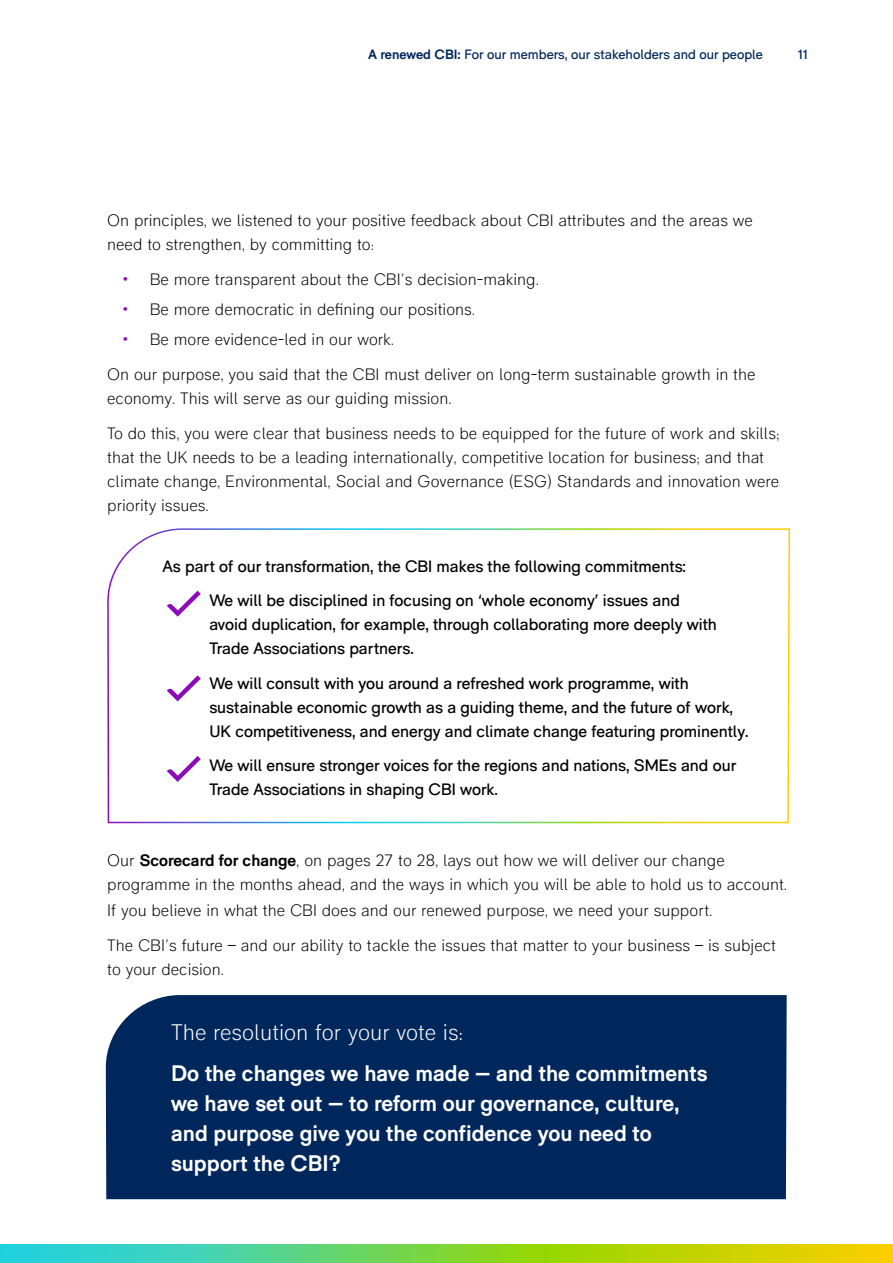
<style>
.page{position:relative;width:893px;height:1263px;background:#fff}
.page>*{position:absolute;margin:0;border:0;box-sizing:border-box;transform-origin:0 0}
.t1{font:700 22.5px/30px "RM Pro";color:#fff}
.t2{font:300 22.5px "RM Pro";color:#fff}
.t3{font:300 16.5px/24px "RM Pro";color:#000}
.t4{font:16.5px/24px "RM Pro";color:#000}
.t5{font:13.5px "RM Pro";color:#00275b}
.s1{font-weight:700}
.s2{font-weight:700;color:#8b0cba}
</style>
<div class="page">
<svg style="left:0;top:1244px;width:892px;height:18px;background:#83d351"></svg>
<div style="left:106px;top:995px;width:681px;height:204px;background:#00275b"></div>
<svg style="left:107px;top:528px;width:683px;height:296px"></svg>
<svg style="left:167px;top:591px;width:34px;height:26px"></svg>
<svg style="left:167px;top:675px;width:34px;height:26px"></svg>
<svg style="left:167px;top:756px;width:34px;height:26px"></svg>
<p class="t5" style="left:368px;top:46px;width:396px"><span class="s1">A renewed CBI:</span> For our members, our stakeholders and our people</p>
<p class="t5" style="left:798px;top:46px;width:11px">11</p>
<p class="t3" style="left:107px;top:209px;width:647px">On principles, we listened to your positive feedback about CBI attributes and the areas we need to strengthen, by committing to:</p>
<p class="t3" style="left:123px;top:268px;width:418px"><span class="s2">•</span> Be more transparent about the CBI’s decision-making.</p>
<p class="t3" style="left:123px;top:298px;width:354px"><span class="s2">•</span> Be more democratic in defining our positions.</p>
<p class="t3" style="left:107px;top:323px;width:650px;line-height:34.7px;text-indent:16px"><span class="s2">•</span> Be more evidence-led in our work.<br>On our purpose, you said that the CBI must deliver on long-term sustainable growth in the</p>
<p class="t3" style="left:107px;top:382px;width:674px;line-height:34.7px">economy. This will serve as our guiding mission.<br>To do this, you were clear that business needs to be equipped for the future of work and skills;</p>
<p class="t3" style="left:107px;top:446px;width:673px">that the UK needs to be a leading internationally, competitive location for business; and that climate change, Environmental, Social and Governance (ESG) Standards and innovation were priority issues.</p>
<p class="t4" style="left:209px;top:549px;width:478px;line-height:34.7px;text-indent:-47px">As part of our transformation, the CBI makes the following commitments:<br>We will be disciplined in focusing on ‘whole economy’ issues and</p>
<p class="t4" style="left:209px;top:613px;width:509px">avoid duplication, for example, through collaborating more deeply with<br>Trade Associations partners.</p>
<p class="t4" style="left:209px;top:671px;width:541px">We will consult with you around a refreshed work programme, with sustainable economic growth as a guiding theme, and the future of work,<br>UK competitiveness, and energy and climate change featuring prominently.</p>
<p class="t4" style="left:209px;top:754px;width:528px">We will ensure stronger voices for the regions and nations, SMEs and our<br>Trade Associations in shaping CBI work.</p>
<p class="t3" style="left:107px;top:849px;width:681px">Our <span class="s1">Scorecard for change</span>, on pages 27 to 28, lays out how we will deliver our change programme in the months ahead, and the ways in which you will be able to hold us to account.</p>
<p class="t3" style="left:107px;top:894px;width:670px;line-height:34.7px">If you believe in what the CBI does and our renewed purpose, we need your support.<br>The CBI’s future – and our ability to tackle the issues that matter to your business – is subject</p>
<p class="t3" style="left:107px;top:958px;width:118px">to your decision.</p>
<h1 class="t2" style="left:171px;top:1020px;width:294px">The resolution for your vote is:</h1>
<h1 class="t1" style="left:171px;top:1058px;width:538px">Do the changes we have made − and the commitments we have set out − to reform our governance, culture, and purpose give you the confidence you need to support the CBI?</h1>
</div>
